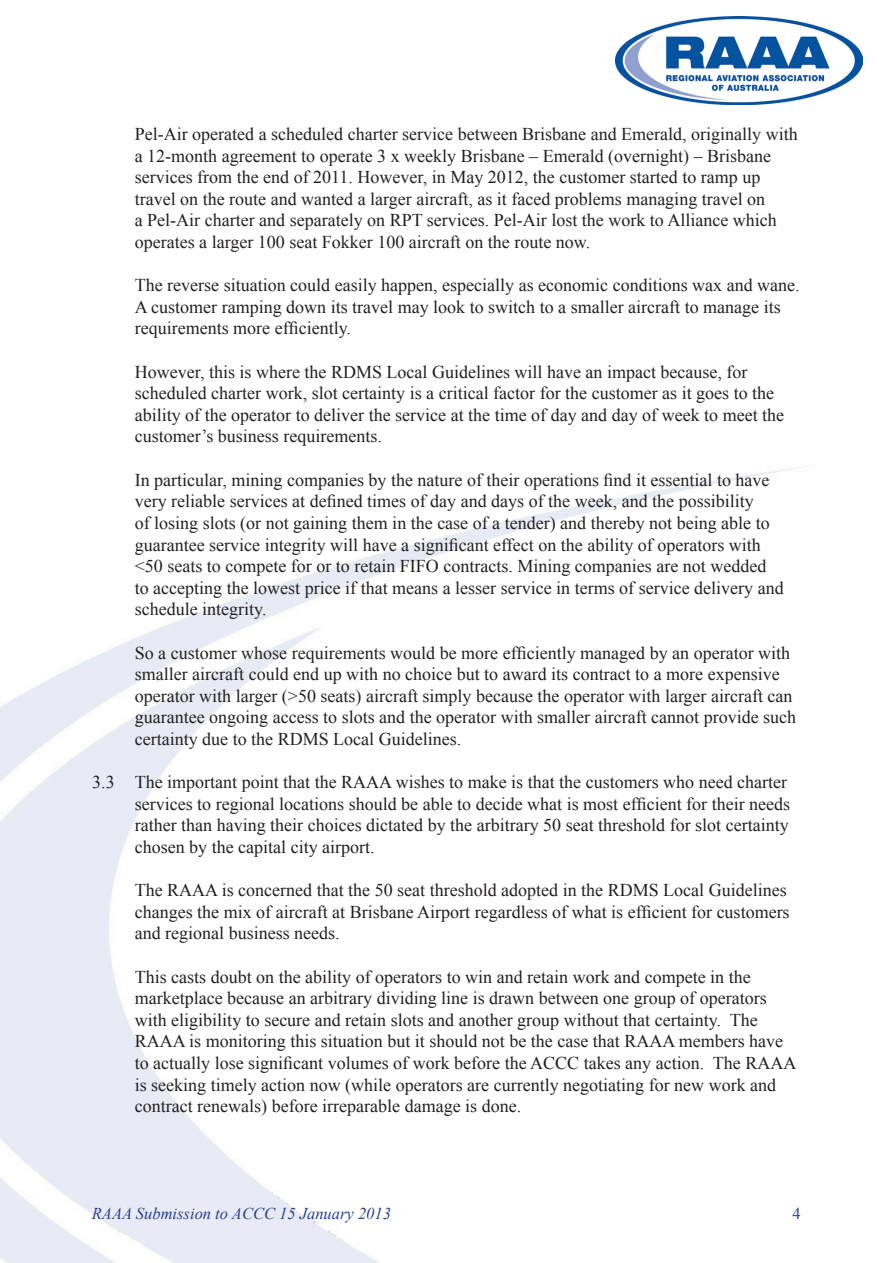
<style>
.page{position:relative;width:893px;height:1263px;background:#fff}
.page>*{position:absolute;margin:0;border:0;box-sizing:border-box;transform-origin:0 0}
.t1{font:18px/21.6px "Times New Roman";color:#231f20}
.t2{font:italic 16.5px "Times New Roman";color:#253f8e}
.t3{font:16.5px "Times New Roman";color:#253f8e}
</style>
<div class="page">
<img style="left:616px;top:17px;width:247px;height:88px">
<p class="t1" style="left:135px;top:123px;width:664px">Pel-Air operated a scheduled charter service between Brisbane and Emerald, originally with a 12-month agreement to operate 3 x weekly Brisbane – Emerald (overnight) – Brisbane services from the end of 2011. However, in May 2012, the customer started to ramp up travel on the route and wanted a larger aircraft, as it faced problems managing travel on<br>a Pel-Air charter and separately on RPT services. Pel-Air lost the work to Alliance which operates a larger 100 seat Fokker 100 aircraft on the route now.</p>
<p class="t1" style="left:135px;top:274px;width:666px">The reverse situation could easily happen, especially as economic conditions wax and wane.<br>A customer ramping down its travel may look to switch to a smaller aircraft to manage its requirements more efficiently.</p>
<p class="t1" style="left:135px;top:361px;width:651px">However, this is where the RDMS Local Guidelines will have an impact because, for scheduled charter work, slot certainty is a critical factor for the customer as it goes to the ability of the operator to deliver the service at the time of day and day of week to meet the customer’s business requirements.</p>
<p class="t1" style="left:135px;top:469px;width:650px">In particular, mining companies by the nature of their operations find it essential to have very reliable services at defined times of day and days of the week, and the possibility<br>of losing slots (or not gaining them in the case of a tender) and thereby not being able to guarantee service integrity will have a significant effect on the ability of operators with &lt;50 seats to compete for or to retain FIFO contracts. Mining companies are not wedded to accepting the lowest price if that means a lesser service in terms of service delivery and schedule integrity.</p>
<p class="t1" style="left:135px;top:641px;width:663px">So a customer whose requirements would be more efficiently managed by an operator with smaller aircraft could end up with no choice but to award its contract to a more expensive operator with larger (&gt;50 seats) aircraft simply because the operator with larger aircraft can guarantee ongoing access to slots and the operator with smaller aircraft cannot provide such certainty due to the RDMS Local Guidelines.</p>
<p class="t1" style="left:135px;top:771px;width:657px;text-indent:-43px">3.3 The important point that the RAAA wishes to make is that the customers who need charter services to regional locations should be able to decide what is most efficient for their needs rather than having their choices dictated by the arbitrary 50 seat threshold for slot certainty chosen by the capital city airport.</p>
<p class="t1" style="left:135px;top:879px;width:656px">The RAAA is concerned that the 50 seat threshold adopted in the RDMS Local Guidelines changes the mix of aircraft at Brisbane Airport regardless of what is efficient for customers and regional business needs.</p>
<p class="t1" style="left:135px;top:965px;width:663px">This casts doubt on the ability of operators to win and retain work and compete in the marketplace because an arbitrary dividing line is drawn between one group of operators with eligibility to secure and retain slots and another group without that certainty. The RAAA is monitoring this situation but it should not be the case that RAAA members have to actually lose significant volumes of work before the ACCC takes any action. The RAAA is seeking timely action now (while operators are currently negotiating for new work and contract renewals) before irreparable damage is done.</p>
<p class="t2" style="left:92px;top:1202px;width:301px">RAAA Submission to ACCC 15 January 2013</p>
<p class="t3" style="left:792px;top:1203px;width:10px">4</p>
</div>
